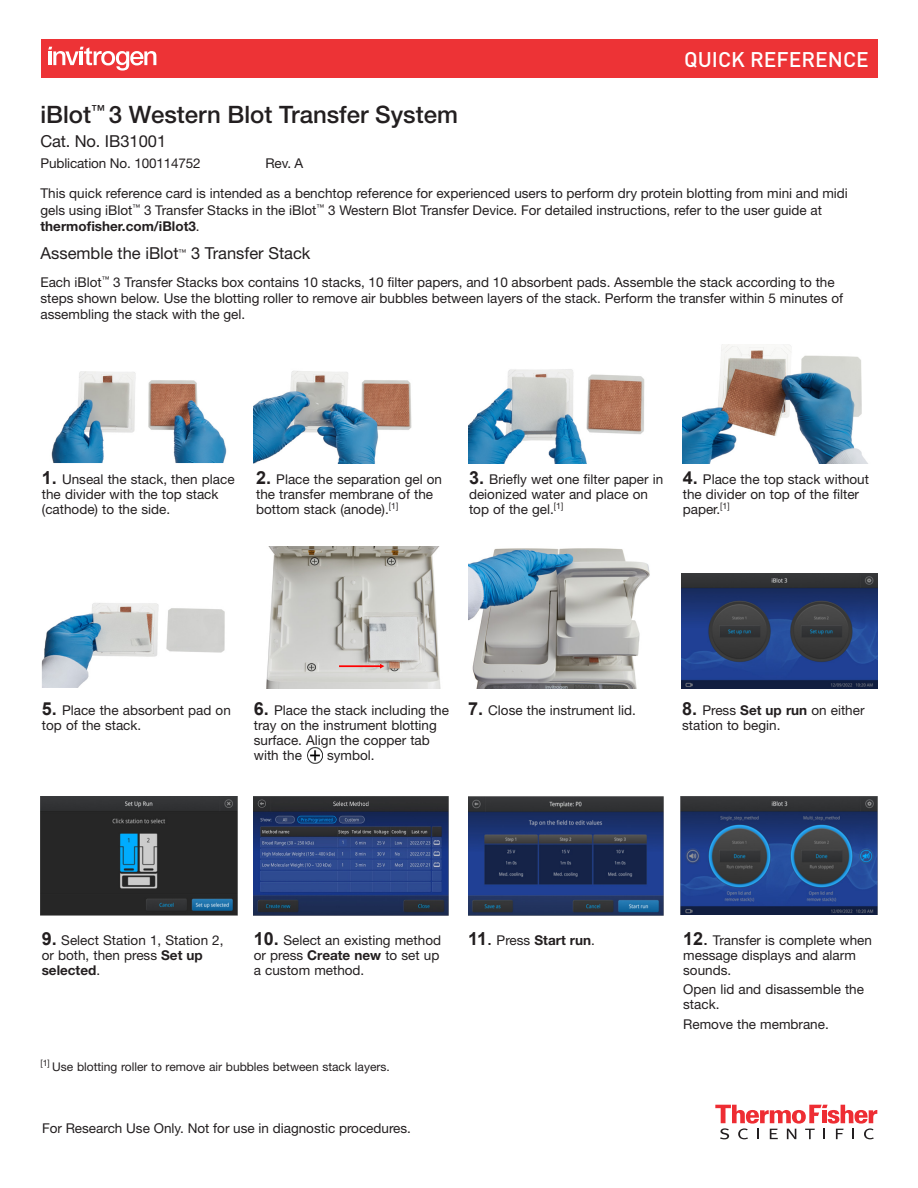
<style>
.page{position:relative;width:918px;height:1188px;background:#fff}
.page>*{position:absolute;margin:0;border:0;box-sizing:border-box;transform-origin:0 0}
.Headline{font:500 24px "Helvetica Neue LT Std";color:#231f20}
.t1{font:500 21px "DIN Pro";color:#fff}
.B-head{font:16.5px "Helvetica Neue LT Std";color:#231f20}
.Cat__no{font:16.5px "Helvetica Neue LT Std";color:#231f20}
.B-head-2{font:13.5px/15px "Helvetica Neue LT Std";color:#231f20}
.Body_text{font:13.5px/16.5px "Helvetica Neue LT Std";color:#231f20}
.Cat__no-2{font:13.5px "Helvetica Neue LT Std";letter-spacing:-.01em;color:#231f20}
.t2{font:700 13.5px "Helvetica Neue LT Std";color:#231f20}
.t3{font:12px "Helvetica Neue LT Std";color:#231f20}
.s1{font-weight:700}
.s2{font-family:"Arial";font-weight:700;font-size:18px}
.s3{font-family:"Arial";font-size:18px}
.s4{font-weight:400;font-size:18px}
.s5{font-weight:400}
.s6{font-size:18px}
</style>
<div class="page">
<img style="left:51px;top:371px;width:176px;height:92px">
<img style="left:254px;top:371px;width:158px;height:92px">
<img style="left:468px;top:369px;width:177px;height:94px">
<img style="left:469px;top:548px;width:181px;height:140px">
<img style="left:266px;top:546px;width:175px;height:142px">
<svg style="left:339px;top:664px;width:45px;height:5px"></svg>
<img style="left:42px;top:603px;width:183px;height:85px">
<img style="left:468px;top:796px;width:195px;height:119px">
<img style="left:41px;top:796px;width:196px;height:119px">
<img style="left:254px;top:796px;width:194px;height:119px">
<img style="left:307px;top:747px;width:16px;height:17px">
<img style="left:683px;top:344px;width:185px;height:119px">
<img style="left:681px;top:796px;width:196px;height:119px">
<img style="left:682px;top:574px;width:195px;height:114px">
<svg style="left:715px;top:1105px;width:162px;height:34px"></svg>
<div style="left:41px;top:39px;width:837px;height:39px;background:#ed3336"></div>
<svg style="left:48px;top:47px;width:108px;height:24px"></svg>
<h2 class="t1" style="left:684px;top:45px;width:186px">QUICK REFERENCE</h2>
<p class="Headline" style="left:40px;top:100px;width:419px">iBlot<sup>™</sup> 3 Western Blot Transfer System</p>
<p class="Cat__no" style="left:40px;top:131px;width:127px">Cat. No. IB31001</p>
<p class="Cat__no-2" style="left:40px;top:155px;width:162px">Publication No. 100114752</p>
<p class="Cat__no-2" style="left:266px;top:155px;width:39px">Rev. A</p>
<p class="Body_text" style="left:40px;top:185px;width:809px">This quick reference card is intended as a benchtop reference for experienced users to perform dry protein blotting from mini and midi gels using iBlot<sup>™</sup> 3 Transfer Stacks in the iBlot<sup>™</sup> 3 Western Blot Transfer Device. For detailed instructions, refer to the user guide at <span class="s1">thermofisher.com/iBlot3</span>.</p>
<p class="B-head" style="left:40px;top:243px;width:272px">Assemble the iBlot<sup>™</sup> 3 Transfer Stack</p>
<p class="B-head-2" style="left:40px;top:274px;width:804px;line-height:16.2px">Each iBlot<sup>™</sup> 3 Transfer Stacks box contains 10 stacks, 10 filter papers, and 10 absorbent pads. Assemble the stack according to the steps shown below. Use the blotting roller to remove air bubbles between layers of the stack. Perform the transfer within 5 minutes of assembling the stack with the gel.</p>
<p class="B-head-2" style="left:42px;top:472px;width:194px"><span class="s2">1.</span> Unseal the stack, then place the divider with the top stack (cathode) to the side.</p>
<p class="B-head-2" style="left:256px;top:472px;width:187px"><span class="s2">2.</span> Place the separation gel on the transfer membrane of the bottom stack (anode).<sup>[1]</sup></p>
<p class="B-head-2" style="left:469px;top:472px;width:196px"><span class="s2">3.</span> Briefly wet one filter paper in deionized water and place on top of the gel.<sup>[1]</sup></p>
<p class="B-head-2" style="left:683px;top:471px;width:188px"><span class="s2">4.</span> Place the top stack without the divider on top of the filter paper.<sup>[1]</sup></p>
<p class="B-head-2" style="left:42px;top:703px;width:190px"><span class="s2">5.</span> Place the absorbent pad on top of the stack.</p>
<p class="B-head-2" style="left:254px;top:703px;width:197px"><span class="s2">6.</span> Place the stack including the tray on the instrument blotting surface. Align the copper tab with the</p>
<p class="B-head-2" style="left:327px;top:748px;width:49px">symbol.</p>
<p class="B-head-2" style="left:468px;top:703px;width:169px"><span class="s2">7.</span> Close the instrument lid.</p>
<p class="B-head-2" style="left:682px;top:703px;width:184px"><span class="s2">8.</span> Press <span class="s1">Set up run</span> on either station to begin.</p>
<p class="B-head-2" style="left:42px;top:932px;width:183px"><span class="s2">9.</span> Select Station 1, Station 2, or both, then press <span class="s1">Set up selected</span>.</p>
<p class="B-head-2" style="left:254px;top:932px;width:189px"><span class="s2">10.</span> Select an existing method or press <span class="s1">Create new</span> to set up a custom method.</p>
<p class="t2" style="left:468px;top:931px;width:128px"><span class="s3">11</span><span class="s4">.</span> <span class="s5">Press</span> Start run<span class="s5">.</span></p>
<p class="t3" style="left:40px;top:1060px;width:351px"><sup>[1]</sup> Use blotting roller to remove air bubbles between stack layers.</p>
<p class="B-head-2" style="left:42px;top:1121px;width:371px">For Research Use Only. Not for use in diagnostic procedures.</p>
<p class="B-head-2" style="left:683px;top:932px;width:190px"><span class="s2">12</span><span class="s6">.</span> Transfer is complete when message displays and alarm sounds.</p>
<p class="B-head-2" style="left:683px;top:982px;width:182px">Open lid and disassemble the stack.</p>
<p class="B-head-2" style="left:683px;top:1016px;width:147px">Remove the membrane.</p>
</div>
